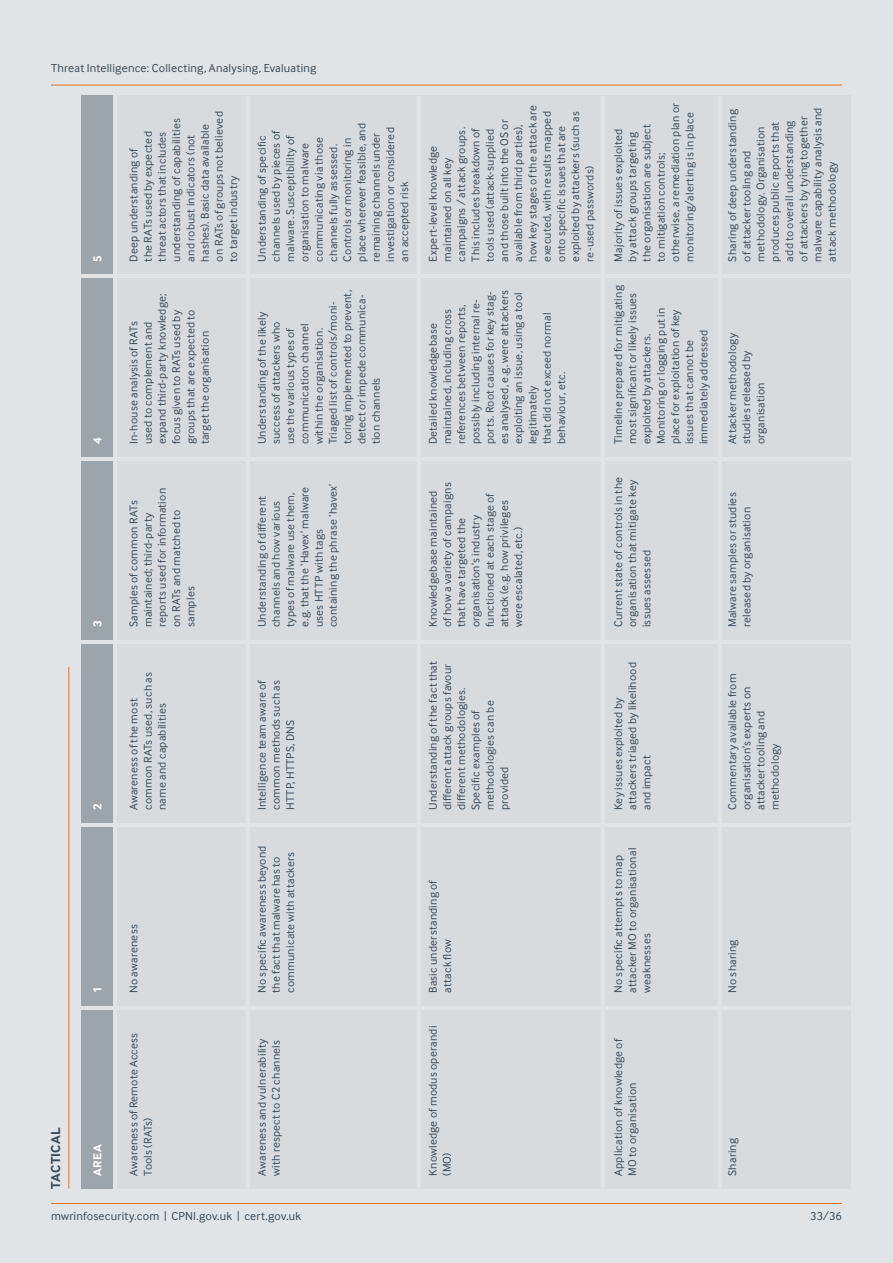
<style>
.page{position:relative;width:893px;height:1263px;background:#e1e4e6}
.page>*{position:absolute;margin:0;border:0;box-sizing:border-box;transform-origin:0 0}
.t1{font:700 13.5px "Inter Face";letter-spacing:.02em;color:#394a58}
.t2{font:12px "Inter Face";letter-spacing:.02em;color:#394a58}
.t3{font:700 12px "Inter Face";color:#fff}
.t4{font:11.7px/14.2px "Inter Face";letter-spacing:.02em;color:#394a58}
</style>
<div class="page">
<hr style="left:51px;top:85px;width:791px;height:1px;background:#e37222">
<hr style="left:51px;top:1203px;width:791px;height:1px;background:#e37222">
<div style="left:117px;top:1010px;width:733px;height:178px;background:#d7dbde"></div>
<div style="left:81px;top:1010px;width:32px;height:178px;background:#9ca4ac"></div>
<div style="left:117px;top:827px;width:733px;height:179px;background:#d7dbde"></div>
<div style="left:81px;top:827px;width:32px;height:179px;background:#9ca4ac"></div>
<div style="left:117px;top:644px;width:733px;height:179px;background:#d7dbde"></div>
<div style="left:81px;top:644px;width:32px;height:179px;background:#9ca4ac"></div>
<div style="left:117px;top:461px;width:733px;height:179px;background:#d7dbde"></div>
<div style="left:81px;top:461px;width:32px;height:179px;background:#9ca4ac"></div>
<div style="left:117px;top:279px;width:733px;height:178px;background:#d7dbde"></div>
<div style="left:81px;top:279px;width:32px;height:178px;background:#9ca4ac"></div>
<div style="left:117px;top:96px;width:733px;height:178px;background:#d7dbde"></div>
<div style="left:81px;top:96px;width:32px;height:178px;background:#9ca4ac"></div>
<hr style="left:246px;top:96px;width:4px;height:1092px;background:#e1e4e6">
<hr style="left:417px;top:96px;width:4px;height:1092px;background:#e1e4e6">
<hr style="left:718px;top:96px;width:4px;height:1092px;background:#e1e4e6">
<hr style="left:601px;top:96px;width:4px;height:1092px;background:#e1e4e6">
<hr style="left:69px;top:667px;width:1px;height:521px;background:#e37222">
<p class="t2" style="left:51px;top:61px;width:267px">Threat Intelligence: Collecting, Analysing, Evaluating</p>
<p class="t3" style="left:91px;top:261px;width:8px;rotate:-90deg">5</p>
<p class="t4" style="left:126px;top:261px;width:152px;rotate:-90deg">Deep understanding of<br>the RATs used by expected threat actors that includes understanding of capabilities and robust indicators (not hashes). Basic data available on RATs of groups not believed to target industry</p>
<p class="t4" style="left:255px;top:261px;width:140px;rotate:-90deg">Understanding of specific channels used by pieces of malware. Susceptibility of organisation to malware communicating via those channels fully assessed.<br>Controls or monitoring in place wherever feasible, and remaining channels under investigation or considered an accepted risk</p>
<p class="t4" style="left:426px;top:261px;width:158px;rotate:-90deg">Expert-level knowledge maintained on all key campaigns / attack groups.<br>This includes breakdown of tools used (attack-supplied<br>and those built into the OS or available from third parties), how key stages of the attack are executed, with results mapped onto specific issues that are exploited by attackers (such as re-used passwords)</p>
<p class="t4" style="left:611px;top:261px;width:160px;rotate:-90deg">Majority of issues exploited<br>by attack groups targeting<br>the organisation are subject<br>to mitigation controls; otherwise, a remediation plan or monitoring/alerting is in place</p>
<p class="t4" style="left:725px;top:261px;width:155px;rotate:-90deg">Sharing of deep understanding of attacker tooling and methodology. Organisation produces public reports that add to overall understanding of attackers by tying together malware capability analysis and attack methodology</p>
<p class="t1" style="left:48px;top:1188px;width:62px;rotate:-90deg">TACTICAL</p>
<p class="t3" style="left:91px;top:444px;width:8px;rotate:-90deg">4</p>
<p class="t3" style="left:91px;top:627px;width:8px;rotate:-90deg">3</p>
<p class="t3" style="left:91px;top:810px;width:8px;rotate:-90deg">2</p>
<p class="t3" style="left:91px;top:993px;width:8px;rotate:-90deg">1</p>
<p class="t3" style="left:91px;top:1176px;width:33px;rotate:-90deg">AREA</p>
<p class="t4" style="left:497px;top:444px;width:156px;rotate:-90deg">es analysed, e.g. were attackers exploiting an issue, using a tool legitimately<br>that did not exceed normal behaviour, etc.</p>
<p class="t4" style="left:611px;top:444px;width:161px;rotate:-90deg">Timeline prepared for mitigating most significant or likely issues exploited by attackers.<br>Monitoring or logging put in place for exploitation of key issues that cannot be immediately addressed</p>
<p class="t4" style="left:126px;top:444px;width:152px;rotate:-90deg">In-house analysis of RATs<br>used to complement and expand third-party knowledge; focus given to RATs used by groups that are expected to target the organisation</p>
<p class="t4" style="left:255px;top:444px;width:156px;rotate:-90deg">Understanding of the likely success of attackers who<br>use the various types of communication channel<br>within the organisation.<br>Triaged list of controls/moni&shy;toring implemented to prevent, detect or impede communica&shy;tion channels</p>
<p class="t4" style="left:426px;top:444px;width:155px;rotate:-90deg">Detailed knowledgebase maintained, including cross references between reports, possibly including internal re&shy;ports. Root causes for key stag-</p>
<p class="t4" style="left:126px;top:627px;width:141px;rotate:-90deg">Samples of common RATs maintained; third-party reports used for information on RATs and matched to samples</p>
<p class="t4" style="left:255px;top:627px;width:145px;rotate:-90deg">Understanding of different channels and how various types of malware use them, e.g. that the ‘Havex’ malware uses HTTP with tags containing the phrase ‘havex’</p>
<p class="t4" style="left:426px;top:627px;width:146px;rotate:-90deg">Knowledgebase maintained of how a variety of campaigns that have targeted the organisation’s industry functioned at each stage of attack (e.g. how privileges were escalated, etc.)</p>
<p class="t4" style="left:611px;top:627px;width:152px;rotate:-90deg">Current state of controls in the organisation that mitigate key issues assessed</p>
<p class="t4" style="left:725px;top:444px;width:113px;rotate:-90deg">Attacker methodology studies released by organisation</p>
<p class="t4" style="left:725px;top:627px;width:136px;rotate:-90deg">Malware samples or studies released by organisation</p>
<p class="t4" style="left:126px;top:810px;width:139px;rotate:-90deg">Awareness of the most common RATs used, such as name and capabilities</p>
<p class="t4" style="left:255px;top:810px;width:132px;text-align:justify;rotate:-90deg">Intelligence team aware of common methods such as HTTP, HTTPS, DNS</p>
<p class="t4" style="left:126px;top:993px;width:70px;rotate:-90deg">No awareness</p>
<p class="t4" style="left:255px;top:993px;width:149px;rotate:-90deg">No specific awareness beyond the fact that malware has to communicate with attackers</p>
<p class="t4" style="left:426px;top:810px;width:150px;rotate:-90deg">Understanding of the fact that different attack groups favour different methodologies.<br>Specific examples of methodologies can be provided</p>
<p class="t4" style="left:611px;top:810px;width:149px;rotate:-90deg">Key issues exploited by attackers triaged by likelihood and impact</p>
<p class="t4" style="left:725px;top:810px;width:138px;rotate:-90deg">Commentary available from organisation’s experts on attacker tooling and methodology</p>
<p class="t4" style="left:426px;top:993px;width:115px;rotate:-90deg">Basic understanding of attack flow</p>
<p class="t4" style="left:611px;top:993px;width:147px;rotate:-90deg">No specific attempts to map attacker MO to organisational weaknesses</p>
<p class="t4" style="left:725px;top:993px;width:55px;rotate:-90deg">No sharing</p>
<p class="t4" style="left:126px;top:1176px;width:144px;rotate:-90deg">Awareness of Remote Access<br>Tools (RATs)</p>
<p class="t4" style="left:255px;top:1176px;width:139px;rotate:-90deg">Awareness and vulnerability with respect to C2 channels</p>
<p class="t4" style="left:426px;top:1176px;width:151px;rotate:-90deg">Knowledge of modus operandi (MO)</p>
<p class="t4" style="left:611px;top:1176px;width:139px;rotate:-90deg">Application of knowledge of<br>MO to organisation</p>
<p class="t4" style="left:725px;top:1176px;width:39px;rotate:-90deg">Sharing</p>
<p class="t2" style="left:51px;top:1209px;width:252px">mwrinfosecurity.com | CPNI.gov.uk | cert.gov.uk</p>
<p class="t2" style="left:810px;top:1209px;width:33px">33/36</p>
</div>
